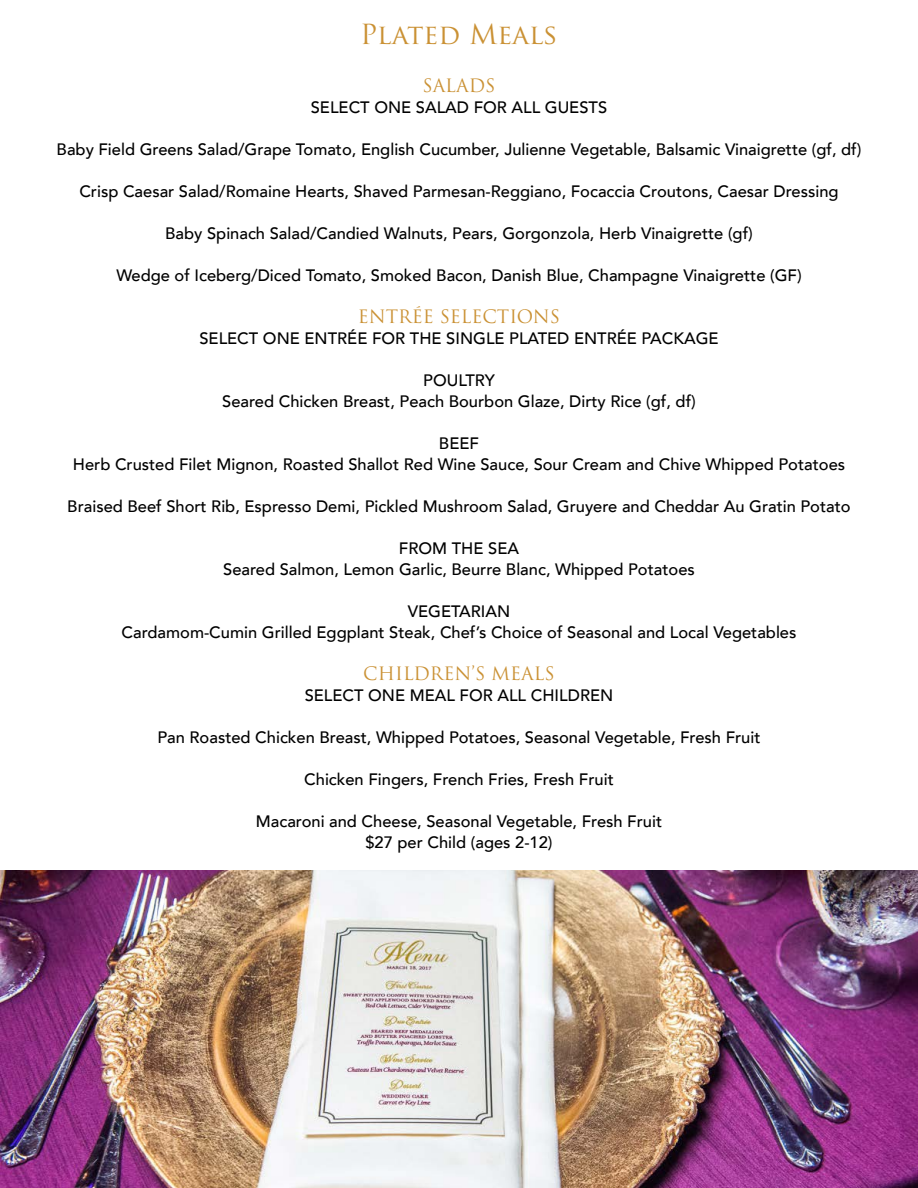
<style>
.page{position:relative;width:918px;height:1188px;background:#fff}
.page>*{position:absolute;margin:0;border:0;box-sizing:border-box;transform-origin:0 0}
.t1{font:27px "Trajan Pro";color:#ca9134}
.t2{font:18px "Trajan Pro";color:#ca9134}
.t3{font:500 16.5px/21px "Avenir LT";color:#000;text-align:center}
</style>
<div class="page">
<img style="left:0;top:871px;width:918px;height:317px">
<h1 class="t1" style="left:360px;top:17px;width:199px">Plated Meals</h1>
<p class="t2" style="left:422px;top:74px;width:75px">SALADS</p>
<p class="t3" style="left:311px;top:97px;width:298px">SELECT ONE SALAD FOR ALL GUESTS</p>
<p class="t3" style="left:57px;top:139px;width:806px">Baby Field Greens Salad/Grape Tomato, English Cucumber, Julienne Vegetable, Balsamic Vinaigrette (gf, df)</p>
<p class="t3" style="left:79px;top:181px;width:761px">Crisp Caesar Salad/Romaine Hearts, Shaved Parmesan-Reggiano, Focaccia Croutons, Caesar Dressing</p>
<p class="t3" style="left:165px;top:223px;width:589px">Baby Spinach Salad/Candied Walnuts, Pears, Gorgonzola, Herb Vinaigrette (gf)</p>
<p class="t3" style="left:116px;top:265px;width:687px">Wedge of Iceberg/Diced Tomato, Smoked Bacon, Danish Blue, Champagne Vinaigrette (GF)</p>
<p class="t2" style="left:358px;top:305px;width:204px">ENTRÉE SELECTIONS</p>
<p class="t3" style="left:199px;top:328px;width:521px">SELECT ONE ENTRÉE FOR THE SINGLE PLATED ENTRÉE PACKAGE</p>
<p class="t3" style="left:222px;top:370px;width:475px">POULTRY<br>Seared Chicken Breast, Peach Bourbon Glaze, Dirty Rice (gf, df)</p>
<p class="t3" style="left:73px;top:433px;width:774px">BEEF<br>Herb Crusted Filet Mignon, Roasted Shallot Red Wine Sauce, Sour Cream and Chive Whipped Potatoes</p>
<p class="t3" style="left:67px;top:496px;width:785px">Braised Beef Short Rib, Espresso Demi, Pickled Mushroom Salad, Gruyere and Cheddar Au Gratin Potato</p>
<p class="t3" style="left:223px;top:538px;width:473px">FROM THE SEA<br>Seared Salmon, Lemon Garlic, Beurre Blanc, Whipped Potatoes</p>
<p class="t3" style="left:122px;top:601px;width:676px">VEGETARIAN<br>Cardamom-Cumin Grilled Eggplant Steak, Chef’s Choice of Seasonal and Local Vegetables</p>
<p class="t2" style="left:363px;top:662px;width:193px">CHILDREN’S MEALS</p>
<p class="t3" style="left:305px;top:685px;width:310px">SELECT ONE MEAL FOR ALL CHILDREN</p>
<p class="t3" style="left:157px;top:727px;width:605px">Pan Roasted Chicken Breast, Whipped Potatoes, Seasonal Vegetable, Fresh Fruit</p>
<p class="t3" style="left:304px;top:769px;width:311px">Chicken Fingers, French Fries, Fresh Fruit</p>
<p class="t3" style="left:256px;top:811px;width:408px">Macaroni and Cheese, Seasonal Vegetable, Fresh Fruit $27 per Child (ages 2-12)</p>
</div>
